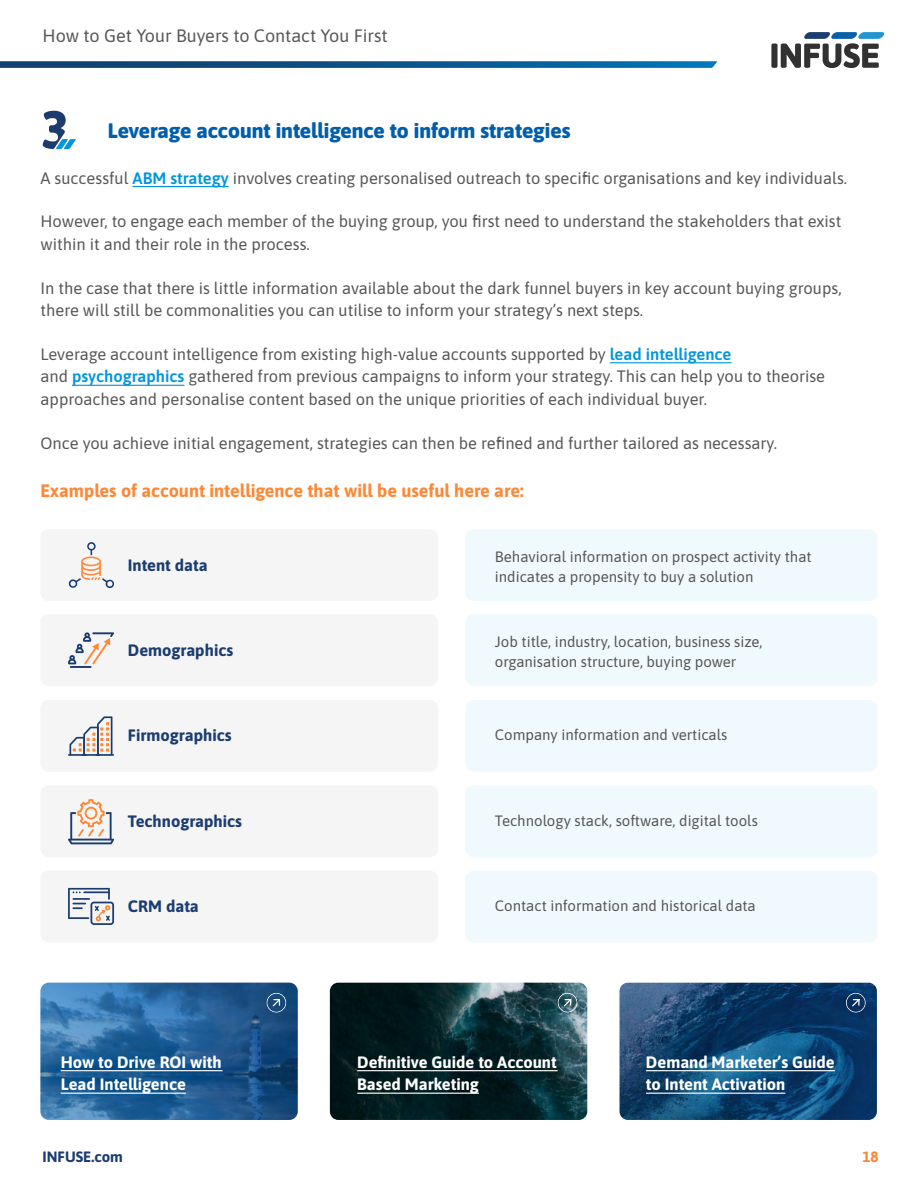
<style>
.page{position:relative;width:918px;height:1188px;background:#fff}
.page>*{position:absolute;margin:0;border:0;box-sizing:border-box;transform-origin:0 0}
.t1{font:800 21px "Asap";color:#005eab}
.t2{font:700 18px "Asap";color:#fe8836}
.t3{font:18px "Asap";color:#585856}
.t4{font:16.5px/22.5px "Asap";color:#575756}
.t5{font:700 16.5px/22.5px "Asap";color:#fff}
.t6{font:700 16.5px "Asap";color:#1c3d70}
.t7{font:15px/19.5px "Asap";color:#575756}
.t8{font:700 15px "Asap";color:#1c3d70}
.t9{font:700 15px "Asap";color:#fe8636}
.s1{font-weight:600;color:#0096de}
</style>
<div class="page">
<svg style="left:43px;top:111px;width:33px;height:38px"></svg>
<hr style="left:133px;top:186px;width:96px;height:1px;background:#0096de">
<hr style="left:610px;top:362px;width:122px;height:1px;background:#0096de">
<hr style="left:72px;top:385px;width:112px;height:1px;background:#0096de">
<div style="left:40px;top:529px;width:398px;height:72px;background:#f5f5f5;border-radius:9px"></div>
<div style="left:40px;top:614px;width:398px;height:72px;background:#f5f5f5;border-radius:9px"></div>
<div style="left:40px;top:700px;width:398px;height:72px;background:#f5f5f5;border-radius:9px"></div>
<div style="left:40px;top:785px;width:398px;height:72px;background:#f5f5f5;border-radius:9px"></div>
<div style="left:40px;top:871px;width:398px;height:71px;background:#f5f5f5;border-radius:9px"></div>
<img style="left:40px;top:983px;width:258px;height:137px">
<img style="left:330px;top:983px;width:257px;height:137px">
<img style="left:620px;top:983px;width:257px;height:137px">
<div style="left:465px;top:529px;width:412px;height:72px;background:#f0f9fe;border-radius:9px"></div>
<div style="left:465px;top:614px;width:412px;height:72px;background:#f0f9fe;border-radius:9px"></div>
<div style="left:465px;top:700px;width:412px;height:72px;background:#f0f9fe;border-radius:9px"></div>
<div style="left:465px;top:785px;width:412px;height:72px;background:#f0f9fe;border-radius:9px"></div>
<div style="left:465px;top:871px;width:412px;height:71px;background:#f0f9fe;border-radius:9px"></div>
<hr style="left:61px;top:1070px;width:162px;height:1px;background:#fff">
<hr style="left:61px;top:1093px;width:125px;height:1px;background:#fff">
<hr style="left:357px;top:1070px;width:201px;height:1px;background:#fff">
<hr style="left:357px;top:1093px;width:122px;height:1px;background:#fff">
<hr style="left:646px;top:1070px;width:189px;height:1px;background:#fff">
<hr style="left:646px;top:1093px;width:139px;height:1px;background:#fff">
<svg style="left:69px;top:542px;width:45px;height:46px"></svg>
<hr style="left:70px;top:666px;width:22px;height:2px;background:#1c3c70">
<svg style="left:68px;top:632px;width:46px;height:32px"></svg>
<svg style="left:68px;top:716px;width:46px;height:40px"></svg>
<svg style="left:68px;top:799px;width:46px;height:45px"></svg>
<svg style="left:68px;top:888px;width:46px;height:37px"></svg>
<svg style="left:272px;top:998px;width:9px;height:10px"></svg>
<div style="left:266px;top:993px;width:20px;height:20px;border:1px solid #fff;border-radius:50%"></div>
<svg style="left:563px;top:998px;width:9px;height:10px"></svg>
<div style="left:558px;top:993px;width:19px;height:20px;border:1px solid #fff;border-radius:50%"></div>
<svg style="left:851px;top:998px;width:10px;height:10px"></svg>
<div style="left:846px;top:993px;width:20px;height:20px;border:1px solid #fff;border-radius:50%"></div>
<svg style="left:771px;top:32px;width:113px;height:36px"></svg>
<svg style="left:0;top:61px;width:718px;height:7px;background:#175d91"></svg>
<p class="t3" style="left:43px;top:23px;width:347px">How to Get Your Buyers to Contact You First</p>
<p class="t1" style="left:108px;top:116px;width:464px">Leverage account intelligence to inform strategies</p>
<p class="t4" style="left:41px;top:166px;width:808px">A successful <span class="s1">ABM strategy</span> involves creating personalised outreach to specific organisations and key individuals.</p>
<p class="t4" style="left:41px;top:209px;width:802px">However, to engage each member of the buying group, you first need to understand the stakeholders that exist within it and their role in the process.</p>
<p class="t4" style="left:41px;top:276px;width:803px">In the case that there is little information available about the dark funnel buyers in key account buying groups, there will still be commonalities you can utilise to inform your strategy’s next steps.</p>
<p class="t4" style="left:41px;top:342px;width:786px">Leverage account intelligence from existing high-value accounts supported by <span class="s1">lead intelligence<br></span>and <span class="s1">psychographics</span> gathered from previous campaigns to inform your strategy. This can help you to theorise approaches and personalise content based on the unique priorities of each individual buyer.</p>
<p class="t4" style="left:41px;top:431px;width:738px">Once you achieve initial engagement, strategies can then be refined and further tailored as necessary.</p>
<p class="t2" style="left:40px;top:479px;width:485px">Examples of account intelligence that will be useful here are:</p>
<p class="t6" style="left:128px;top:553px;width:81px">Intent data</p>
<p class="t6" style="left:128px;top:639px;width:107px">Demographics</p>
<p class="t6" style="left:128px;top:724px;width:105px">Firmographics</p>
<p class="t6" style="left:128px;top:810px;width:116px">Technographics</p>
<p class="t6" style="left:128px;top:895px;width:73px">CRM data</p>
<p class="t7" style="left:495px;top:546px;width:318px">Behavioral information on prospect activity that indicates a propensity to buy a solution</p>
<p class="t7" style="left:495px;top:632px;width:269px">Job title, industry, location, business size, organisation structure, buying power</p>
<p class="t7" style="left:495px;top:724px;width:234px">Company information and verticals</p>
<p class="t7" style="left:495px;top:810px;width:264px">Technology stack, software, digital tools</p>
<p class="t7" style="left:495px;top:895px;width:262px">Contact information and historical data</p>
<p class="t5" style="left:61px;top:1050px;width:163px">How to Drive ROI with<br>Lead Intelligence</p>
<p class="t5" style="left:357px;top:1050px;width:201px">Definitive Guide to Account<br>Based Marketing</p>
<p class="t5" style="left:646px;top:1050px;width:190px">Demand Marketer’s Guide to Intent Activation</p>
<p class="t8" style="left:43px;top:1146px;width:82px">INFUSE.com</p>
<p class="t9" style="left:863px;top:1146px;width:18px">18</p>
</div>
